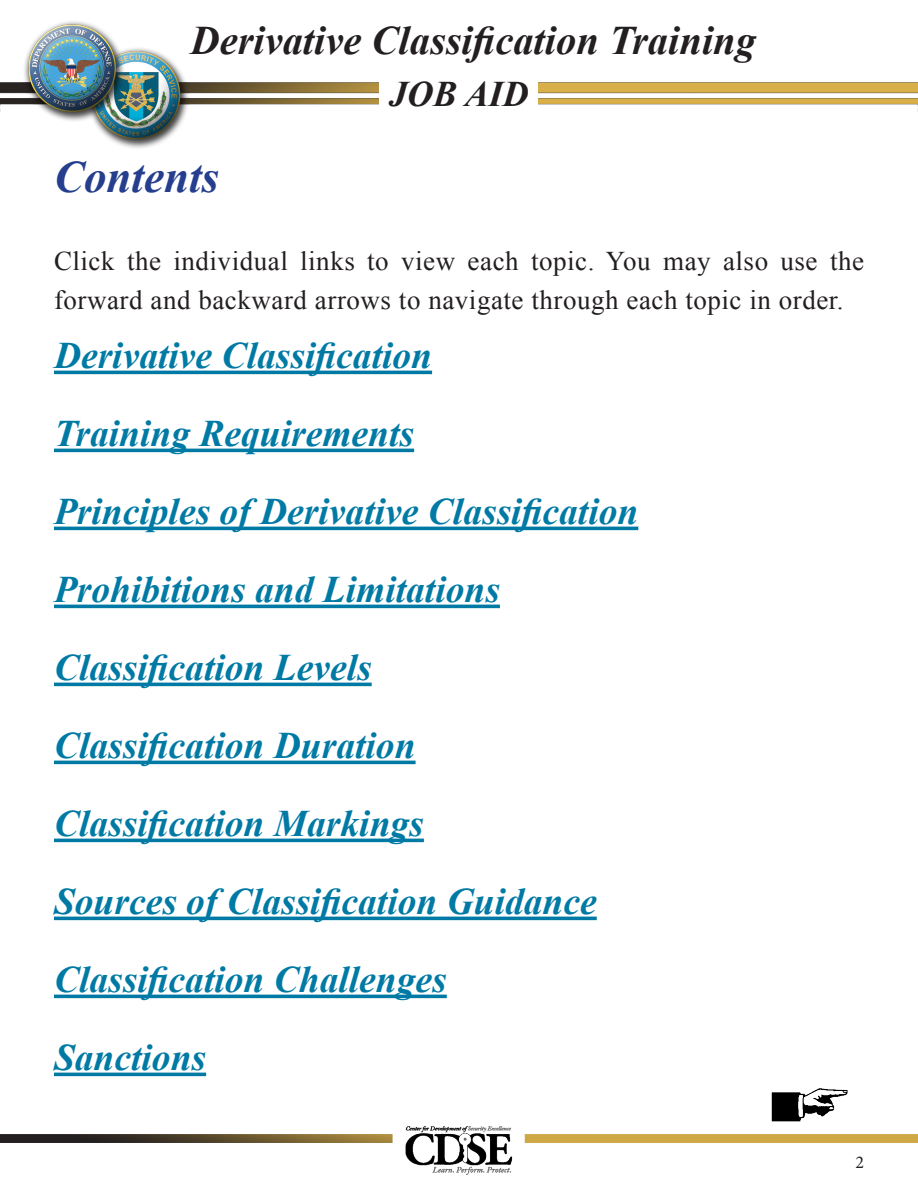
<style>
.page{position:relative;width:918px;height:1188px;background:#fff}
.page>*{position:absolute;margin:0;border:0;box-sizing:border-box;transform-origin:0 0}
.t1{font:italic 700 45px "Times New Roman";color:#253f8e}
.t2{font:italic 700 40.5px "Times New Roman";color:#231f20}
.t3{font:italic 700 37.5px/78px "Times New Roman";color:#007aa4}
.t4{font:italic 700 36px "Times New Roman";color:#231f20}
.t5{font:27px/39px "Times New Roman";letter-spacing:.02em;color:#231f20}
.t6{font:18px "Minion Pro";color:#231f20}
</style>
<div class="page">
<img style="left:0;top:21px;width:918px;height:1154px">
<div style="left:380px;top:81px;width:158px;height:59px;background:#fff"></div>
<hr style="left:54px;top:371px;width:378px;height:3px;background:#007aa4">
<hr style="left:54px;top:449px;width:360px;height:3px;background:#007aa4">
<hr style="left:54px;top:527px;width:584px;height:3px;background:#007aa4">
<hr style="left:54px;top:605px;width:446px;height:3px;background:#007aa4">
<hr style="left:54px;top:683px;width:318px;height:3px;background:#007aa4">
<hr style="left:54px;top:761px;width:362px;height:3px;background:#007aa4">
<hr style="left:54px;top:839px;width:370px;height:3px;background:#007aa4">
<hr style="left:54px;top:917px;width:543px;height:3px;background:#007aa4">
<hr style="left:54px;top:995px;width:393px;height:3px;background:#007aa4">
<hr style="left:54px;top:1073px;width:152px;height:3px;background:#007aa4">
<img style="left:770px;top:1083px;width:81px;height:42px">
<p class="t2" style="left:190px;top:12px;width:567px">Derivative Classification Training</p>
<p class="t4" style="left:389px;top:69px;width:141px">JOB AID</p>
<p class="t1" style="left:54px;top:146px;width:167px">Contents</p>
<p class="t5" style="left:54px;top:242px;width:812px">Click the individual links to view each topic. You may also use the forward and backward arrows to navigate through each topic in order.</p>
<p class="t3" style="left:54px;top:316px;width:586px">Derivative Classification<br>Training Requirements<br>Principles of Derivative Classification<br>Prohibitions and Limitations<br>Classification Levels<br>Classification Duration<br>Classification Markings<br>Sources of Classification Guidance<br>Classification Challenges<br>Sanctions</p>
<p class="t6" style="left:855px;top:1150px;width:10px">2</p>
</div>
